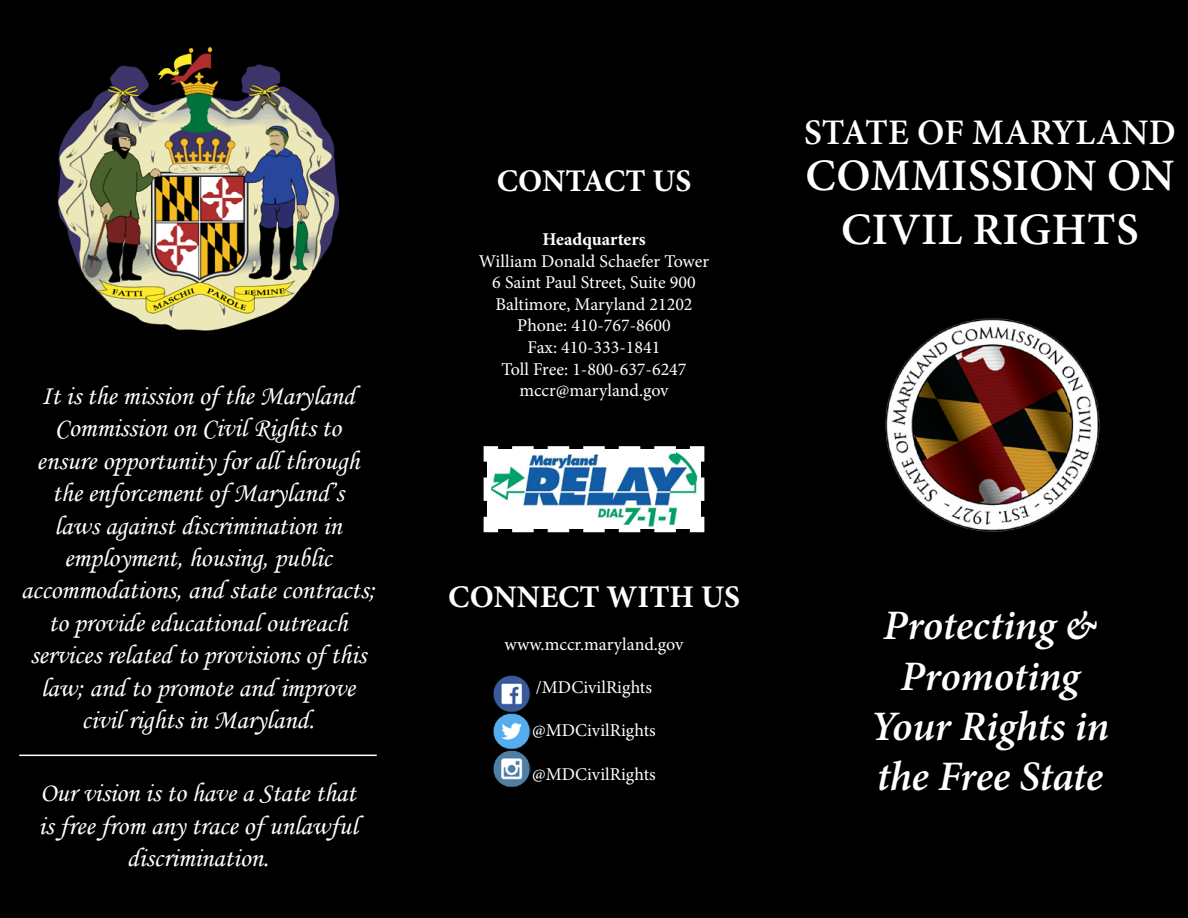
<style>
.page{position:relative;width:1188px;height:918px;background:#000}
.page>*{position:absolute;margin:0;border:0;box-sizing:border-box;transform-origin:0 0}
.t1{font:600 45px/54px "Minion Pro";letter-spacing:.01em;color:#fff;text-align:center}
.t2{font:italic 600 42px/50.4px "Minion Pro";letter-spacing:-.01em;color:#fff;text-align:center}
.t3{font:600 36px "Minion Pro";letter-spacing:.01em;color:#fff}
.t4{font:700 31.5px "Minion Pro";color:#fff}
.t5{font:27px/32.4px "Monotype Corsiva";color:#fff;text-align:center}
.t6{font:18px/21.6px "Minion Pro";color:#fff;text-align:center}
.t7{font:700 18px "Minion Pro";color:#fff}
</style>
<div class="page">
<img style="left:57px;top:47px;width:281px;height:284px">
<hr style="left:19px;top:755px;width:358px;height:1px;background:#fff">
<img style="left:885px;top:318px;width:215px;height:214px">
<svg style="left:483px;top:446px;width:222px;height:87px;background:#a8c3d0"></svg>
<img style="left:493px;top:675px;width:37px;height:112px">
<p class="t5" style="left:21px;top:380px;width:356px">It is the mission of the Maryland<br>Commission on Civil Rights to<br>ensure opportunity for all through the enforcement of Maryland’s<br>laws against discrimination in employment, housing, public accommodations, and state contracts; to provide educational outreach services related to provisions of this law; and to promote and improve civil rights in Maryland.</p>
<p class="t5" style="left:38px;top:777px;width:321px">Our vision is to have a State that is free from any trace of unlawful discrimination.</p>
<p class="t4" style="left:497px;top:159px;width:196px">CONTACT US</p>
<p class="t7" style="left:542px;top:227px;width:105px">Headquarters</p>
<p class="t6" style="left:479px;top:250px;width:232px">William Donald Schaefer Tower<br>6 Saint Paul Street, Suite 900<br>Baltimore, Maryland 21202<br>Phone: 410-767-8600<br>Fax: 410-333-1841<br>Toll Free: 1-800-637-6247 mccr@maryland.gov</p>
<h3 class="t3" style="left:804px;top:107px;width:373px">STATE OF MARYLAND</h3>
<h1 class="t1" style="left:805px;top:148px;width:371px">COMMISSION ON<br>CIVIL RIGHTS</h1>
<p class="t4" style="left:448px;top:575px;width:293px">CONNECT WITH US</p>
<p class="t6" style="left:505px;top:634px;width:180px">www.mccr.maryland.gov</p>
<p class="t6" style="left:536px;top:677px;width:118px">/MDCivilRights</p>
<p class="t6" style="left:532px;top:720px;width:125px">@MDCivilRights</p>
<p class="t6" style="left:532px;top:763px;width:125px">@MDCivilRights</p>
<h2 class="t2" style="left:871px;top:600px;width:240px">Protecting &amp;<br>Promoting<br>Your Rights in the Free State</h2>
</div>
